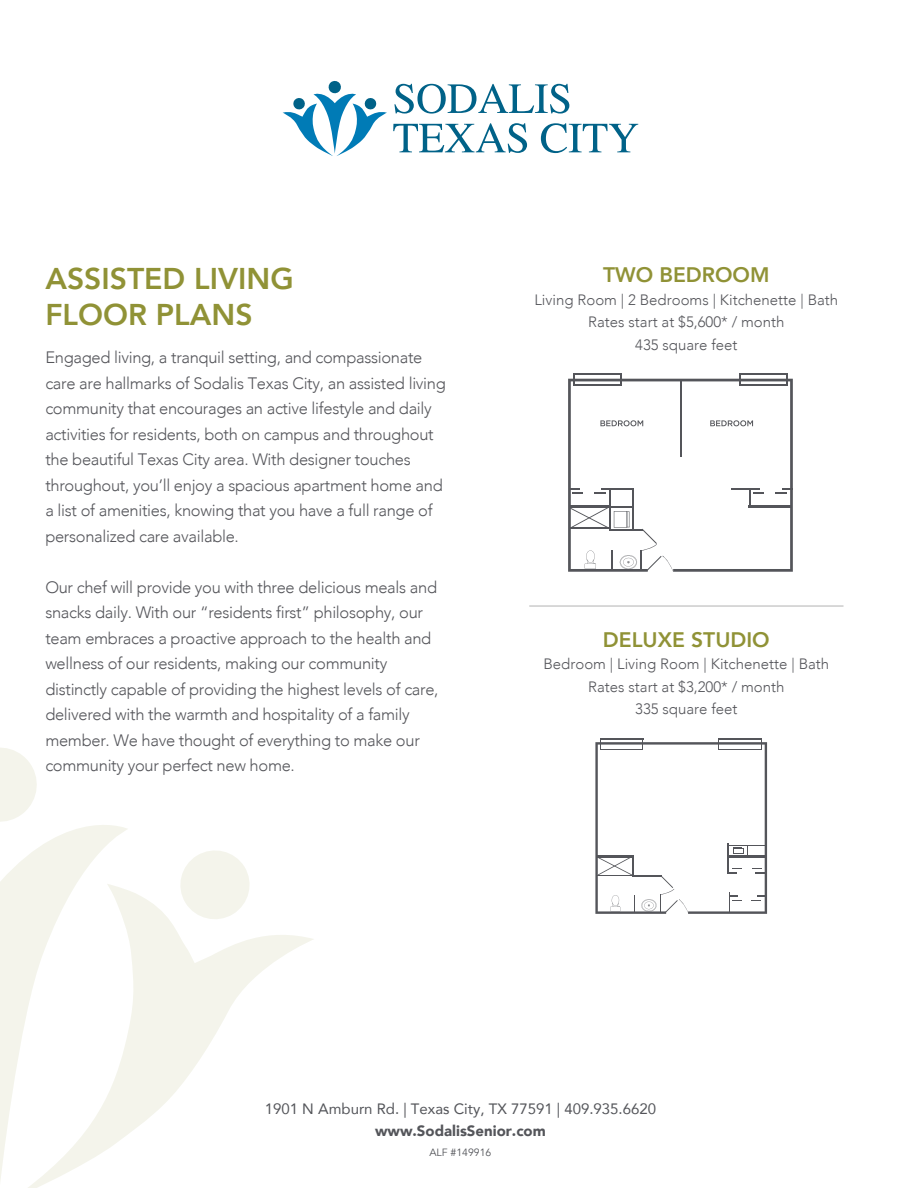
<style>
.page{position:relative;width:918px;height:1188px;background:#fff}
.page>*{position:absolute;margin:0;border:0;box-sizing:border-box;transform-origin:0 0}
.t1{font:800 30px/36px "Avenir";color:#909236}
.t2{font:800 21px "Avenir";color:#909236}
.t3{font:300 16.5px/25.5px "Avenir";letter-spacing:-.02em;color:#55565b}
.t4{font:300 15px/22.5px "Avenir";color:#55565b;text-align:center}
.t5{font:15px "Avenir";color:#54555a}
.t6{font:900 15px "Avenir";color:#54555a}
.t7{font:10.5px "Avenir";color:#54555a}
</style>
<div class="page">
<svg style="left:181px;top:850px;width:69px;height:34px"></svg>
<svg style="left:28px;top:884px;width:285px;height:304px"></svg>
<svg style="left:0;top:748px;width:37px;height:55px"></svg>
<svg style="left:0;top:803px;width:128px;height:383px"></svg>
<hr style="left:529px;top:606px;width:315px;height:1px;background:#b2b2b2">
<svg style="left:394px;top:84px;width:175px;height:30px"></svg>
<svg style="left:393px;top:123px;width:134px;height:30px"></svg>
<svg style="left:541px;top:123px;width:97px;height:30px"></svg>
<svg style="left:283px;top:81px;width:104px;height:75px"></svg>
<svg style="left:595px;top:739px;width:172px;height:175px"></svg>
<svg style="left:568px;top:373px;width:225px;height:199px"></svg>
<h1 class="t1" style="left:45px;top:260px;width:250px">ASSISTED LIVING<br>FLOOR PLANS</h1>
<p class="t3" style="left:45px;top:345px;width:402px">Engaged living, a tranquil setting, and compassionate care are hallmarks of Sodalis Texas City, an assisted living community that encourages an active lifestyle and daily activities for residents, both on campus and throughout the beautiful Texas City area. With designer touches throughout, you’ll enjoy a spacious apartment home and a list of amenities, knowing that you have a full range of personalized care available.</p>
<p class="t3" style="left:45px;top:574px;width:395px">Our chef will provide you with three delicious meals and snacks daily. With our “residents first” philosophy, our team embraces a proactive approach to the health and wellness of our residents, making our community distinctly capable of providing the highest levels of care, delivered with the warmth and hospitality of a family member. We have thought of everything to make our community your perfect new home.</p>
<p class="t2" style="left:603px;top:259px;width:168px">TWO BEDROOM</p>
<p class="t4" style="left:534px;top:288px;width:305px">Living Room | 2 Bedrooms | Kitchenette | Bath<br>Rates start at $5,600* / month<br>435 square feet</p>
<p class="t2" style="left:603px;top:623px;width:168px">DELUXE STUDIO</p>
<p class="t4" style="left:544px;top:653px;width:287px">Bedroom | Living Room | Kitchenette | Bath<br>Rates start at $3,200* / month<br>335 square feet</p>
<p class="t5" style="left:265px;top:1096px;width:393px">1901 N Amburn Rd. | Texas City, TX 77591 | 409.935.6620</p>
<p class="t6" style="left:375px;top:1118px;width:172px">www.SodalisSenior.com</p>
<p class="t7" style="left:429px;top:1146px;width:64px">ALF #149916</p>
</div>
